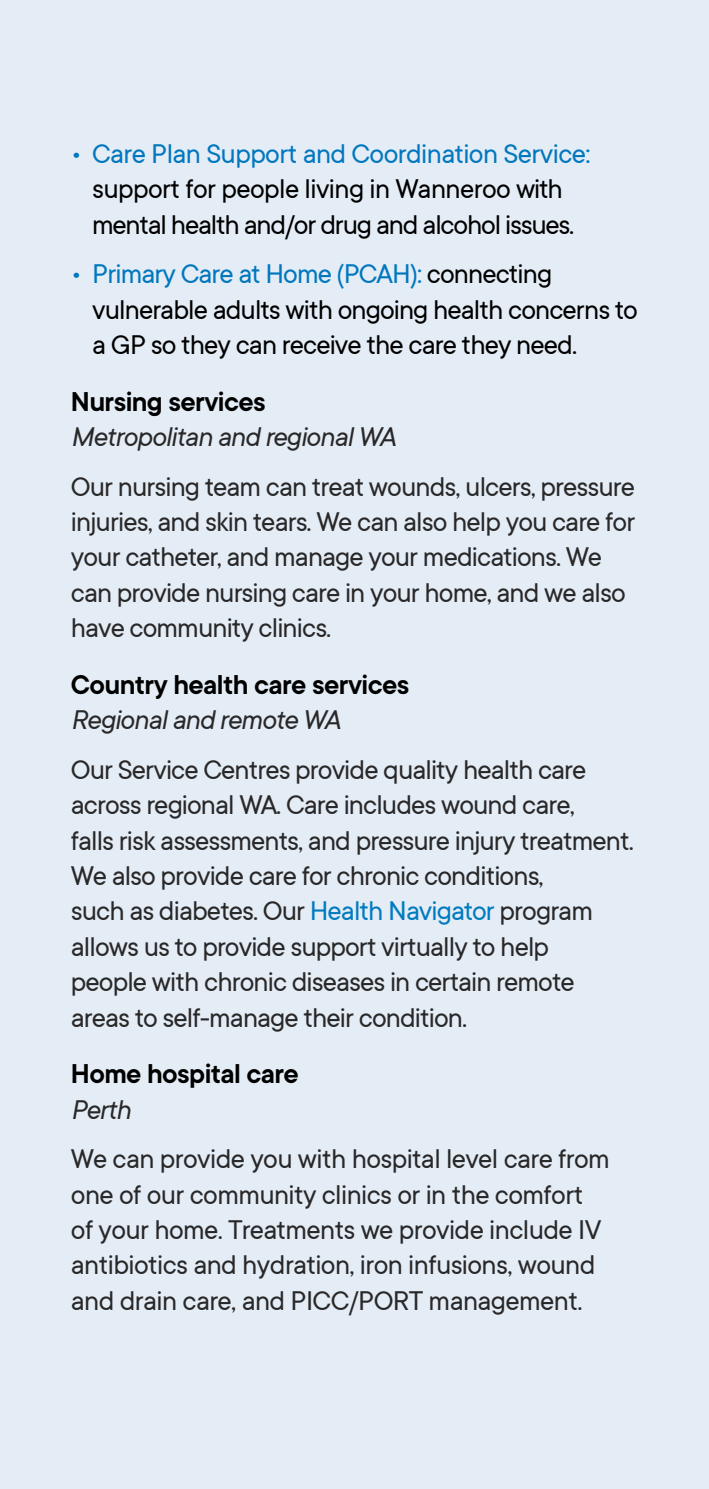
<style>
.page{position:relative;width:709px;height:1489px;background:#fff}
.page>*{position:absolute;margin:0;border:0;box-sizing:border-box;transform-origin:0 0}
.t1{font:30px/35.2px "TT Commons";letter-spacing:-.03em;color:#292829}
.t2{font:30px/35.2px "TT Commons";letter-spacing:-.03em;color:#000}
.t3{font:600 30px "TT Commons";letter-spacing:-.02em;color:#000}
.t4{font:italic 30px "TT Commons";letter-spacing:-.03em;color:#292829}
.t5{font:30px "TT Commons";letter-spacing:-.02em;color:#0077be}
.s1{color:#0077be}
.s2{color:#007bc0}
</style>
<div class="page">
<div style="left:0;top:0;width:709px;height:1488px;background:#e4ecf5"></div>
<p class="t5" style="left:71px;top:137px;width:521px">• Care Plan Support and Coordination Service:</p>
<p class="t2" style="left:92px;top:172px;width:483px">support for people living in Wanneroo with mental health and/or drug and alcohol issues.</p>
<p class="t2" style="left:92px;top:256px;width:547px;text-indent:-21px"><span class="s1">• Primary Care at Home (PCAH):</span> connecting vulnerable adults with ongoing health concerns to a GP so they can receive the care they need.</p>
<p class="t3" style="left:71px;top:385px;width:196px">Nursing services</p>
<p class="t4" style="left:71px;top:420px;width:326px">Metropolitan and regional WA</p>
<p class="t1" style="left:71px;top:469px;width:566px">Our nursing team can treat wounds, ulcers, pressure injuries, and skin tears. We can also help you care for your catheter, and manage your medications. We can provide nursing care in your home, and we also have community clinics.</p>
<p class="t3" style="left:71px;top:668px;width:340px">Country health care services</p>
<p class="t4" style="left:71px;top:703px;width:271px">Regional and remote WA</p>
<p class="t1" style="left:71px;top:752px;width:564px">Our Service Centres provide quality health care across regional WA. Care includes wound care,<br>falls risk assessments, and pressure injury treatment.<br>We also provide care for chronic conditions,<br>such as diabetes. Our <span class="s2">Health Navigator</span> program allows us to provide support virtually to help<br>people with chronic diseases in certain remote areas to self-manage their condition.</p>
<p class="t3" style="left:71px;top:1057px;width:229px">Home hospital care</p>
<p class="t4" style="left:71px;top:1092px;width:62px">Perth</p>
<p class="t1" style="left:71px;top:1141px;width:540px">We can provide you with hospital level care from one of our community clinics or in the comfort of your home. Treatments we provide include IV antibiotics and hydration, iron infusions, wound and drain care, and PICC/PORT management.</p>
</div>
